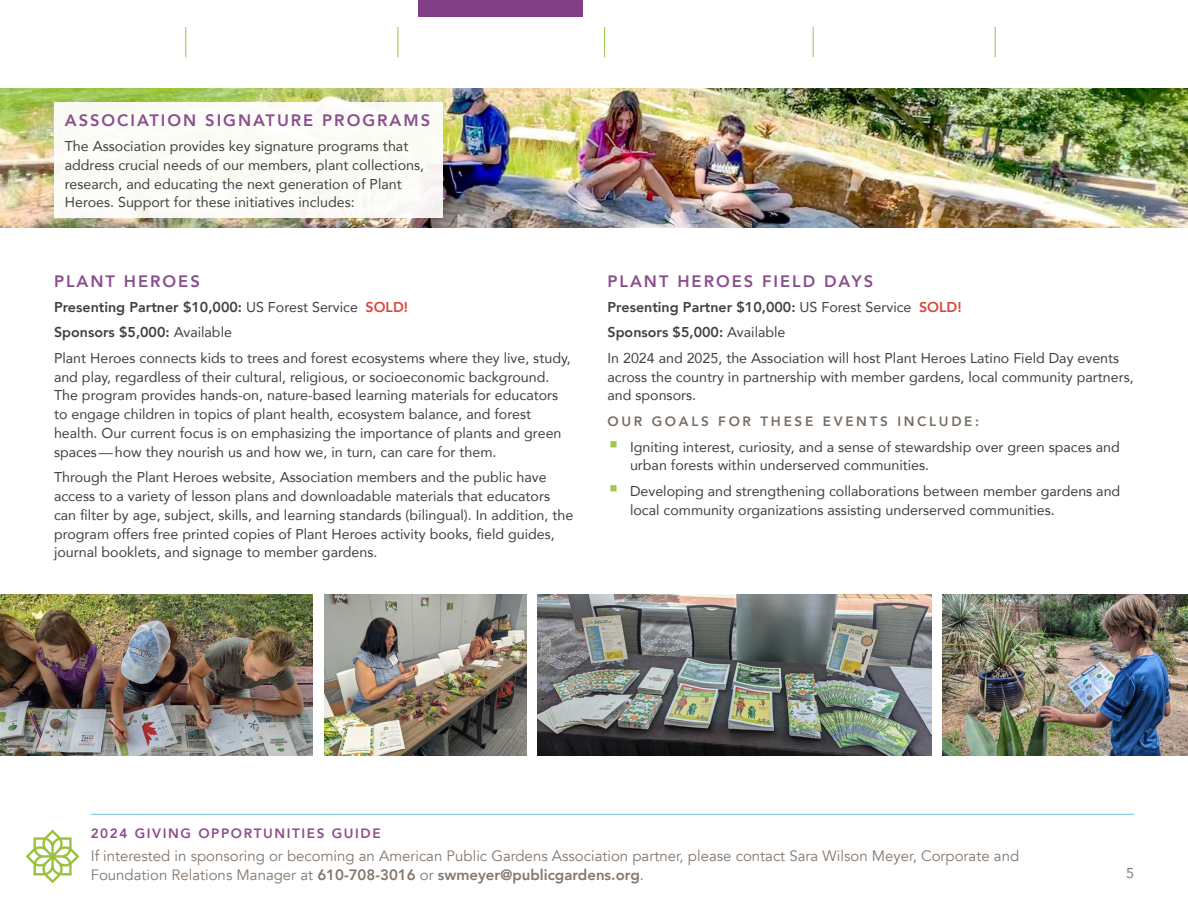
<style>
.page{position:relative;width:1188px;height:918px;background:#fff}
.page>*{position:absolute;margin:0;border:0;box-sizing:border-box;transform-origin:0 0}
.t1{font:800 16.5px "Avenir";letter-spacing:.12em;color:#8a4f8e}
.t2{font:15px/19.5px "Avenir";color:#83786f}
.t3{font:14.25px/18.8px "Avenir";color:#414042}
.t4{font:14.25px "Avenir";color:#83786f}
.t5{font:800 13.5px "Avenir";letter-spacing:.2em;color:#796e65}
.t6{font:800 13.5px "Avenir";letter-spacing:.12em;color:#8a4f8e}
.s1{font-weight:800}
.s2{font-weight:800;color:#dc453a}
</style>
<div class="page">
<div style="left:418px;top:0;width:164px;height:16px;background:#813e85"></div>
<svg style="left:26px;top:830px;width:53px;height:53px"></svg>
<hr style="left:91px;top:814px;width:1043px;height:1px;background:#6ec4e7">
<hr style="left:185px;top:27px;width:1px;height:30px;background:#98c23c">
<hr style="left:398px;top:27px;width:1px;height:30px;background:#98c23c">
<hr style="left:604px;top:27px;width:1px;height:30px;background:#98c23c">
<hr style="left:813px;top:27px;width:1px;height:30px;background:#98c23c">
<hr style="left:995px;top:27px;width:1px;height:30px;background:#98c23c">
<img style="left:0;top:89px;width:1188px;height:139px">
<div style="left:54px;top:103px;width:388px;height:115px;background:#fbfbf6"></div>
<img style="left:0;top:594px;width:313px;height:162px">
<img style="left:324px;top:594px;width:202px;height:162px">
<img style="left:943px;top:594px;width:245px;height:162px">
<img style="left:538px;top:594px;width:394px;height:162px">
<p class="t1" style="left:65px;top:107px;width:367px">ASSOCIATION SIGNATURE PROGRAMS</p>
<p class="t3" style="left:65px;top:136px;width:361px">The Association provides key signature programs that address crucial needs of our members, plant collections, research, and educating the next generation of Plant Heroes. Support for these initiatives includes:</p>
<p class="t1" style="left:54px;top:268px;width:147px">PLANT HEROES</p>
<p class="t3" style="left:54px;top:294px;width:518px;line-height:25.5px"><span class="s1">Presenting Partner $10,000:</span> US Forest Service <span class="s2">SOLD!<br></span><span class="s1">Sponsors $5,000:</span> Available<br>Plant Heroes connects kids to trees and forest ecosystems where they live, study,</p>
<p class="t3" style="left:54px;top:367px;width:509px">and play, regardless of their cultural, religious, or socioeconomic background.<br>The program provides hands-on, nature-based learning materials for educators to engage children in topics of plant health, ecosystem balance, and forest health. Our current focus is on emphasizing the importance of plants and green spaces—how they nourish us and how we, in turn, can care for them.</p>
<p class="t3" style="left:54px;top:468px;width:521px">Through the Plant Heroes website, Association members and the public have access to a variety of lesson plans and downloadable materials that educators can filter by age, subject, skills, and learning standards (bilingual). In addition, the program offers free printed copies of Plant Heroes activity books, field guides, journal booklets, and signage to member gardens.</p>
<p class="t1" style="left:608px;top:268px;width:267px">PLANT HEROES FIELD DAYS</p>
<p class="t3" style="left:608px;top:294px;width:513px;line-height:25.5px"><span class="s1">Presenting Partner $10,000:</span> US Forest Service <span class="s2">SOLD!<br></span><span class="s1">Sponsors $5,000:</span> Available<br>In 2024 and 2025, the Association will host Plant Heroes Latino Field Day events</p>
<p class="t3" style="left:608px;top:367px;width:528px">across the country in partnership with member gardens, local community partners, and sponsors.</p>
<p class="t5" style="left:608px;top:411px;width:373px">OUR GOALS FOR THESE EVENTS INCLUDE:</p>
<p class="t3" style="left:630px;top:437px;width:491px">Igniting interest, curiosity, and a sense of stewardship over green spaces and urban forests within underserved communities.</p>
<p class="t3" style="left:630px;top:481px;width:492px">Developing and strengthening collaborations between member gardens and local community organizations assisting underserved communities.</p>
<p class="t6" style="left:91px;top:822px;width:292px">2024 GIVING OPPORTUNITIES GUIDE</p>
<p class="t2" style="left:91px;top:846px;width:930px">If interested in sponsoring or becoming an American Public Gardens Association partner, please contact Sara Wilson Meyer, Corporate and<br>Foundation Relations Manager at <span class="s1">610-708-3016</span> or <span class="s1">swmeyer@publicgardens.org</span>.</p>
<p class="t4" style="left:1126px;top:862px;width:9px">5</p>
</div>
